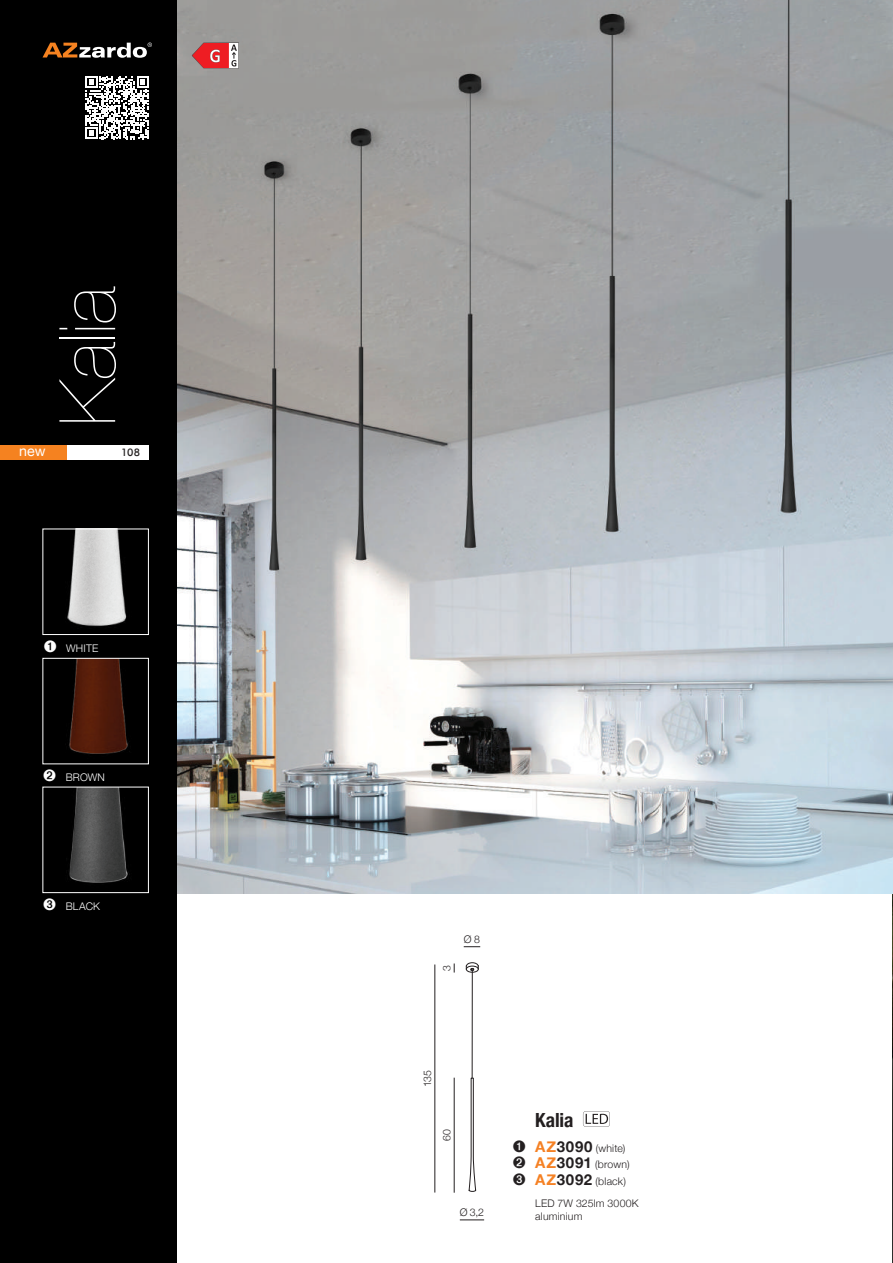
<style>
.page{position:relative;width:893px;height:1263px;background:#fff}
.page>*{position:absolute;margin:0;border:0;box-sizing:border-box;transform-origin:0 0}
.t1{font:200 78px "Helvetica Neue";color:#fff}
.t2{font:700 condensed 19.5px "Helvetica Neue";letter-spacing:-.005em;color:#231f20}
.t3{font:14.25px "Helvetica Neue";color:#fff}
.t4{font:300 10.5px/16.5px "Helvetica Neue";letter-spacing:.02em;color:#231f20}
.t5{font:300 10.5px "Helvetica Neue";letter-spacing:.02em;color:#fff}
.t6{font:10.5px "Futura Md EU";color:#231f20}
.s1{font-weight:700;font-size:15px;color:#f58124}
.s2{font-weight:700;font-size:15px}
</style>
<div class="page">
<svg style="left:892px;top:893px;width:1px;height:370px"></svg>
<div style="left:0;top:0;width:177px;height:1263px;background:#000"></div>
<div style="left:0;top:445px;width:149px;height:14px;background:#fff"></div>
<svg style="left:43px;top:43px;width:109px;height:15px"></svg>
<img style="left:177px;top:0;width:716px;height:893px">
<svg style="left:465px;top:962px;width:14px;height:11px"></svg>
<hr style="left:472px;top:970px;width:1px;height:108px;background:#231f20">
<svg style="left:468px;top:1077px;width:8px;height:115px"></svg>
<img style="left:69px;top:789px;width:61px;height:94px">
<div style="left:42px;top:787px;width:107px;height:106px;border:1px solid #fff"></div>
<img style="left:67px;top:531px;width:60px;height:95px">
<div style="left:42px;top:529px;width:107px;height:106px;border:1px solid #fff"></div>
<img style="left:69px;top:660px;width:59px;height:94px">
<div style="left:42px;top:658px;width:107px;height:106px;border:1px solid #fff"></div>
<svg style="left:583px;top:1111px;width:27px;height:16px"></svg>
<svg style="left:85px;top:76px;width:64px;height:63px"></svg>
<svg style="left:192px;top:43px;width:47px;height:25px"></svg>
<svg style="left:460px;top:1219px;width:24px;height:1px"></svg>
<svg style="left:464px;top:946px;width:16px;height:1px"></svg>
<hr style="left:454px;top:1078px;width:1px;height:115px;background:#231f20">
<hr style="left:435px;top:964px;width:1px;height:228px;background:#231f20">
<div style="left:0;top:445px;width:67px;height:14px;background:#f58220"></div>
<h3 class="t3" style="left:19px;top:441px;width:28px">new</h3>
<h1 class="t1" style="left:27px;top:426px;width:141px;rotate:-90deg">Kalia</h1>
<p class="t6" style="left:121px;top:446px;width:21px">108</p>
<p class="t5" style="left:44px;top:639px;width:56px">➊ WHITE</p>
<p class="t5" style="left:43px;top:769px;width:63px">➋ BROWN</p>
<p class="t5" style="left:43px;top:897px;width:58px">➌ BLACK</p>
<p class="t4" style="left:438px;top:971px;width:7px;rotate:-90deg">3</p>
<p class="t4" style="left:464px;top:930px;width:18px">Ø 8</p>
<p class="t4" style="left:418px;top:1087px;width:19px;rotate:-90deg">135</p>
<p class="t4" style="left:438px;top:1141px;width:13px;rotate:-90deg">60</p>
<h2 class="t2" style="left:535px;top:1104px;width:40px">Kalia</h2>
<p class="t4" style="left:513px;top:1139px;width:118px">➊ <span class="s1">AZ</span> <span class="s2">3090</span> (white)<br>➋ <span class="s1">AZ</span> <span class="s2">3091</span> (brown)<br>➌ <span class="s1">AZ</span> <span class="s2">3092</span> (black)</p>
<p class="t4" style="left:535px;top:1194px;width:105px">LED 7W 325lm 3000K</p>
<p class="t4" style="left:460px;top:1203px;width:26px">Ø 3,2</p>
<p class="t4" style="left:535px;top:1208px;width:49px">aluminium</p>
</div>
